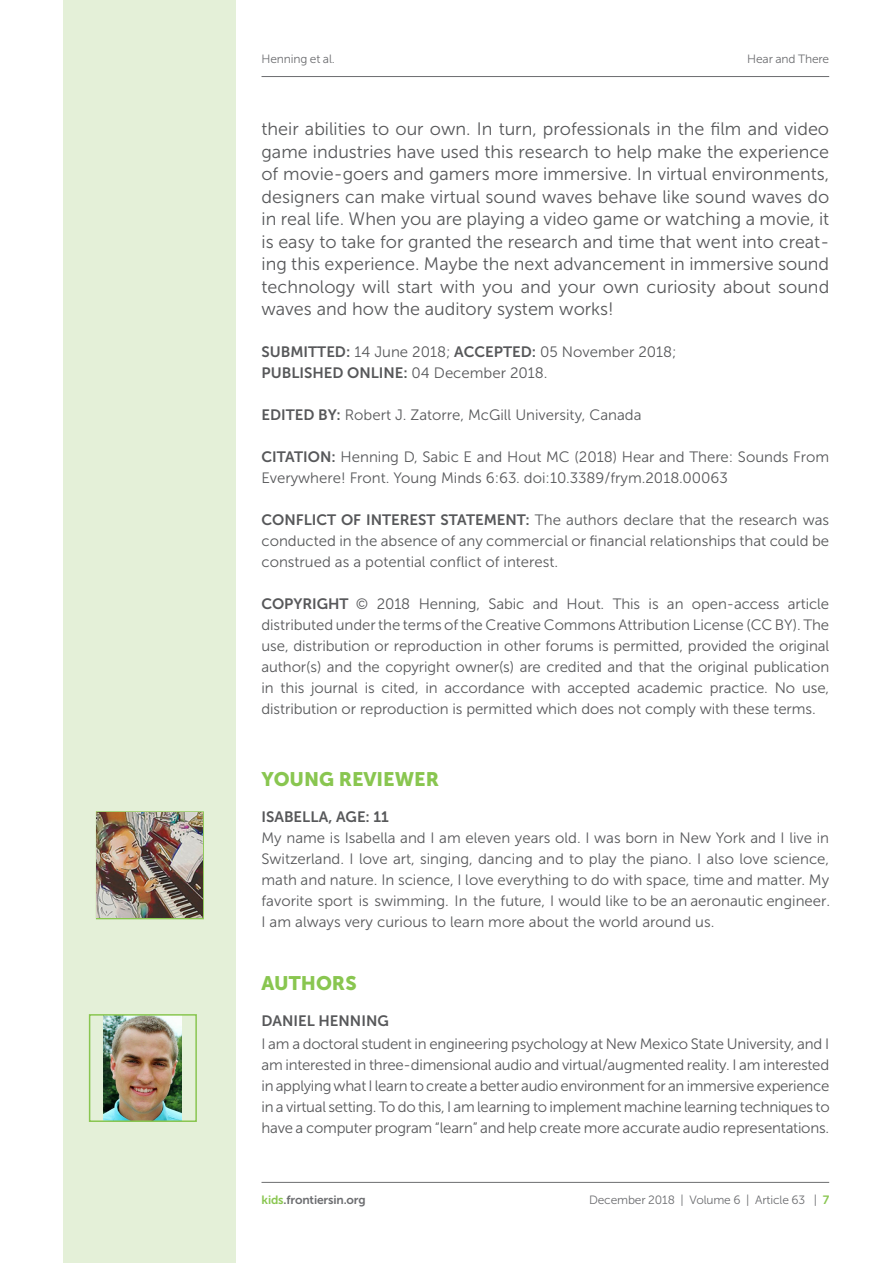
<style>
.page{position:relative;width:893px;height:1263px;background:#fff}
.page>*{position:absolute;margin:0;border:0;box-sizing:border-box;transform-origin:0 0}
.ART_kids_tx_title1{font:19.5px "Museo Sans 900";color:#89c650}
.ART_kids_tx{font:18px/22.5px "Museo Sans 300";color:#57585a;text-align:justify}
.Art_kids_Au{font:15px/21px "Museo Sans 300";color:#57585a;text-align:justify}
.ART_kids_name{font:15px "Museo Sans 700";color:#57585a}
.ART_kids_tx_title1-2{font:15px "Museo Sans 700";color:#57585a}
.t1{font:12px "Museo Sans 300";letter-spacing:-.015em;color:#6c6d70}
.t2{font:12px "Museo Sans 700";letter-spacing:-.01em;color:#6c6d70}
.s1{font-family:"Museo Sans 700"}
.s2{color:#89c650}
.s3{font-family:"Museo Sans 700";color:#89c650}
</style>
<div class="page">
<hr style="left:261px;top:76px;width:568px;height:1px;background:#6c6d70">
<div style="left:64px;top:0;width:172px;height:1263px;background:#e4f0d8"></div>
<hr style="left:261px;top:1182px;width:568px;height:1px;background:#6c6d70">
<div style="left:96px;top:811px;width:108px;height:108px;border:2px solid #89c650"></div>
<img style="left:97px;top:813px;width:105px;height:105px">
<img style="left:104px;top:1017px;width:78px;height:102px">
<div style="left:89px;top:1014px;width:108px;height:108px;border:2px solid #89c650"></div>
<p class="t1" style="left:261px;top:52px;width:75px">Henning et al.</p>
<p class="t1" style="left:747px;top:52px;width:83px">Hear and There</p>
<p class="ART_kids_tx" style="left:261px;top:118px;width:569px">their abilities to our own. In turn, professionals in the film and video game industries have used this research to help make the experience of movie-goers and gamers more immersive. In virtual environments, designers can make virtual sound waves behave like sound waves do in real life. When you are playing a video game or watching a movie, it is easy to take for granted the research and time that went into creat&shy;ing this experience. Maybe the next advancement in immersive sound technology will start with you and your own curiosity about sound waves and how the auditory system works!</p>
<p class="Art_kids_Au" style="left:261px;top:342px;width:417px;line-height:20.4px"><span class="s1">SUBMITTED:</span> 14 June 2018; <span class="s1">ACCEPTED:</span> 05 November 2018;<br><span class="s1">PUBLISHED ONLINE:</span> 04 December 2018.</p>
<p class="Art_kids_Au" style="left:261px;top:404px;width:381px"><span class="s1">EDITED BY:</span> Robert J. Zatorre, McGill University, Canada</p>
<p class="Art_kids_Au" style="left:261px;top:446px;width:569px"><span class="s1">CITATION:</span> Henning D, Sabic E and Hout MC (2018) Hear and There: Sounds From<br>Everywhere! Front. Young Minds 6:63. doi:10.3389/frym.2018.00063</p>
<p class="Art_kids_Au" style="left:261px;top:509px;width:569px"><span class="s1">CONFLICT OF INTEREST STATEMENT:</span> The authors declare that the research was conducted in the absence of any commercial or financial relationships that could be construed as a potential conflict of interest.</p>
<p class="Art_kids_Au" style="left:261px;top:593px;width:569px"><span class="s1">COPYRIGHT</span> © 2018 Henning, Sabic and Hout. This is an open-access article distributed under the terms of the Creative Commons Attribution License (CC BY). The use, distribution or reproduction in other forums is permitted, provided the original author(s) and the copyright owner(s) are credited and that the original publication in this journal is cited, in accordance with accepted academic practice. No use, distribution or reproduction is permitted which does not comply with these terms.</p>
<p class="ART_kids_tx_title1" style="left:261px;top:768px;width:179px">YOUNG REVIEWER</p>
<p class="ART_kids_name" style="left:261px;top:808px;width:129px">ISABELLA, AGE: 11</p>
<p class="Art_kids_Au" style="left:261px;top:827px;width:570px">My name is Isabella and I am eleven years old. I was born in New York and I live in Switzerland. I love art, singing, dancing and to play the piano. I also love science, math and nature. In science, I love everything to do with space, time and matter. My favorite sport is swimming. In the future, I would like to be an aeronautic engineer.<br>I am always very curious to learn more about the world around us.</p>
<p class="ART_kids_tx_title1" style="left:261px;top:972px;width:97px">AUTHORS</p>
<p class="ART_kids_tx_title1-2" style="left:261px;top:1012px;width:129px">DANIEL HENNING</p>
<p class="Art_kids_Au" style="left:261px;top:1033px;width:570px">I am a doctoral student in engineering psychology at New Mexico State University, and I am interested in three-dimensional audio and virtual/augmented reality. I am interested in applying what I learn to create a better audio environment for an immersive experience in a virtual setting. To do this, I am learning to implement machine learning techniques to have a computer program “learn” and help create more accurate audio representations.</p>
<p class="t2" style="left:261px;top:1193px;width:106px"><span class="s2">kids</span>.frontiersin.org</p>
<p class="t1" style="left:589px;top:1193px;width:242px">December 2018 | Volume 6 | Article 63 | <span class="s3">7</span></p>
</div>
